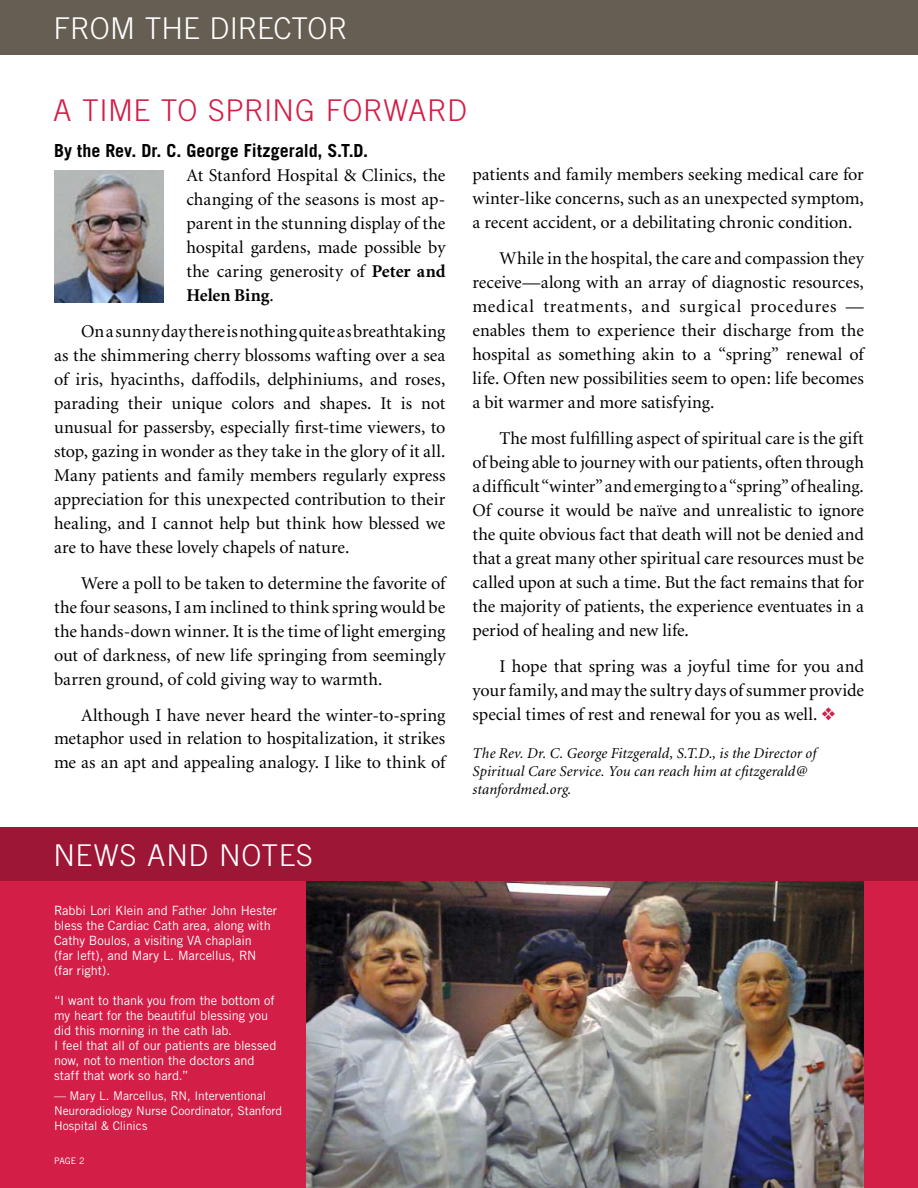
<style>
.page{position:relative;width:918px;height:1188px;background:#fff}
.page>*{position:absolute;margin:0;border:0;box-sizing:border-box;transform-origin:0 0}
.t1{font:300 30px "Trade Gothic";letter-spacing:.005em;color:#fff}
.t2{font:300 30px "Trade Gothic";color:#d31e47}
.t3{font:18px/24px "Minion";color:#000;text-align:justify}
.t4{font:700 18px "Trade Gothic";color:#000}
.t5{font:italic 15px/18px "Minion";letter-spacing:.01em;color:#000}
.t6{font:12.75px/15px "Trade Gothic";letter-spacing:-.005em;color:#fff}
.t7{font:12px/15px "Trade Gothic";color:#fff}
.t8{font:9px "Trade Gothic";color:#fff}
.s1{font-weight:700}
.s2{color:#d31e47}
</style>
<div class="page">
<div style="left:0;top:827px;width:918px;height:361px;background:#d31e47"></div>
<div style="left:0;top:827px;width:918px;height:54px;background:#9e1635"></div>
<div style="left:0;top:0;width:918px;height:54px;background:#665e52"></div>
<img style="left:54px;top:170px;width:110px;height:132px">
<img style="left:306px;top:881px;width:558px;height:307px">
<h1 class="t1" style="left:53px;top:10px;width:296px">FROM THE DIRECTOR</h1>
<h1 class="t2" style="left:53px;top:93px;width:173px">A TIMETO SPRIN</h1>
<h1 class="t2" style="left:295px;top:93px;width:50px">G FOR</h1>
<h1 class="t2" style="left:383px;top:93px;width:45px">WARD</h1>
<p class="t4" style="left:54px;top:139px;width:316px">By the Rev. Dr. C. George Fitzgerald, S.T.D.</p>
<p class="t3" style="left:186px;top:164px;width:261px">At Stanford Hospital &amp; Clinics, the changing of the seasons is most ap&shy;parent in the stunning display of the hospital gardens, made possible by the caring generosity of <span class="s1">Peter and Helen Bing</span>.</p>
<p class="t3" style="left:54px;top:320px;width:393px;text-indent:27px">On a sunny day there is nothing quite as breathtaking as the shimmering cherry blossoms wafting over a sea of iris, hyacinths, daffodils, delphiniums, and roses, parading their unique colors and shapes. It is not unusual for passersby, especially first-time viewers, to stop, gazing in wonder as they take in the glory of it all.<br>Many patients and family members regularly express appreciation for this unexpected contribution to their healing, and I cannot help but think how blessed we are to have these lovely chapels of nature.</p>
<p class="t3" style="left:54px;top:571px;width:393px;text-indent:27px">Were a poll to be taken to determine the favorite of the four seasons, I am inclined to think spring would be the hands-down winner. It is the time of light emerging out of darkness, of new life springing from seemingly barren ground, of cold giving way to warmth.</p>
<p class="t3" style="left:54px;top:703px;width:393px;text-indent:27px">Although I have never heard the winter-to-spring metaphor used in relation to hospitalization, it strikes me as an apt and appealing analogy. I like to think of</p>
<p class="t3" style="left:473px;top:163px;width:393px">patients and family members seeking medical care for winter-like concerns, such as an unexpected symptom, a recent accident, or a debilitating chronic condition.</p>
<p class="t3" style="left:473px;top:247px;width:393px;text-indent:27px">While in the hospital, the care and compassion they receive—along with an array of diagnostic resources, medical treatments, and surgical procedures — enables them to experience their discharge from the hospital as something akin to a “spring” renewal of life. Often new possibilities seem to open: life becomes a bit warmer and more satisfying.</p>
<p class="t3" style="left:473px;top:427px;width:393px;text-indent:27px">The most fulfilling aspect of spiritual care is the gift of being able to journey with our patients, often through a difficult “winter” and emerging to a “spring” of healing.<br>Of course it would be naïve and unrealistic to ignore the quite obvious fact that death will not be denied and that a great many other spiritual care resources must be called upon at such a time. But the fact remains that for the majority of patients, the experience eventuates in a period of healing and new life.</p>
<p class="t3" style="left:473px;top:655px;width:393px;text-indent:27px">I hope that spring was a joyful time for you and your family, and may the sultry days of summer provide special times of rest and renewal for you as well. <span class="s2">❖</span></p>
<p class="t5" style="left:472px;top:744px;width:345px">The Rev. Dr. C. George Fitzgerald, S.T.D., is the Director of<br>Spiritual Care Service. You can reach him at cfitzgerald@ stanfordmed.org.</p>
<h1 class="t1" style="left:53px;top:837px;width:261px">NEWS AND NOTES</h1>
<p class="t6" style="left:54px;top:903px;width:225px">Rabbi Lori Klein and Father John Hester bless the Cardiac Cath area, along with<br>Cathy Boulos, a visiting VA chaplain<br>(far left), and Mary L. Marcellus, RN (far right).</p>
<p class="t6" style="left:54px;top:993px;width:224px">“I want to thank you from the bottom of my heart for the beautiful blessing you did this morning in the cath lab.<br>I feel that all of our patients are blessed now, not to mention the doctors and staff that work so hard.”</p>
<p class="t7" style="left:54px;top:1088px;width:230px">— Mary L. Marcellus, RN, Interventional<br>Neuroradiology Nurse Coordinator, Stanford<br>Hospital &amp; Clinics</p>
<p class="t8" style="left:54px;top:1156px;width:32px">PAGE 2</p>
</div>
